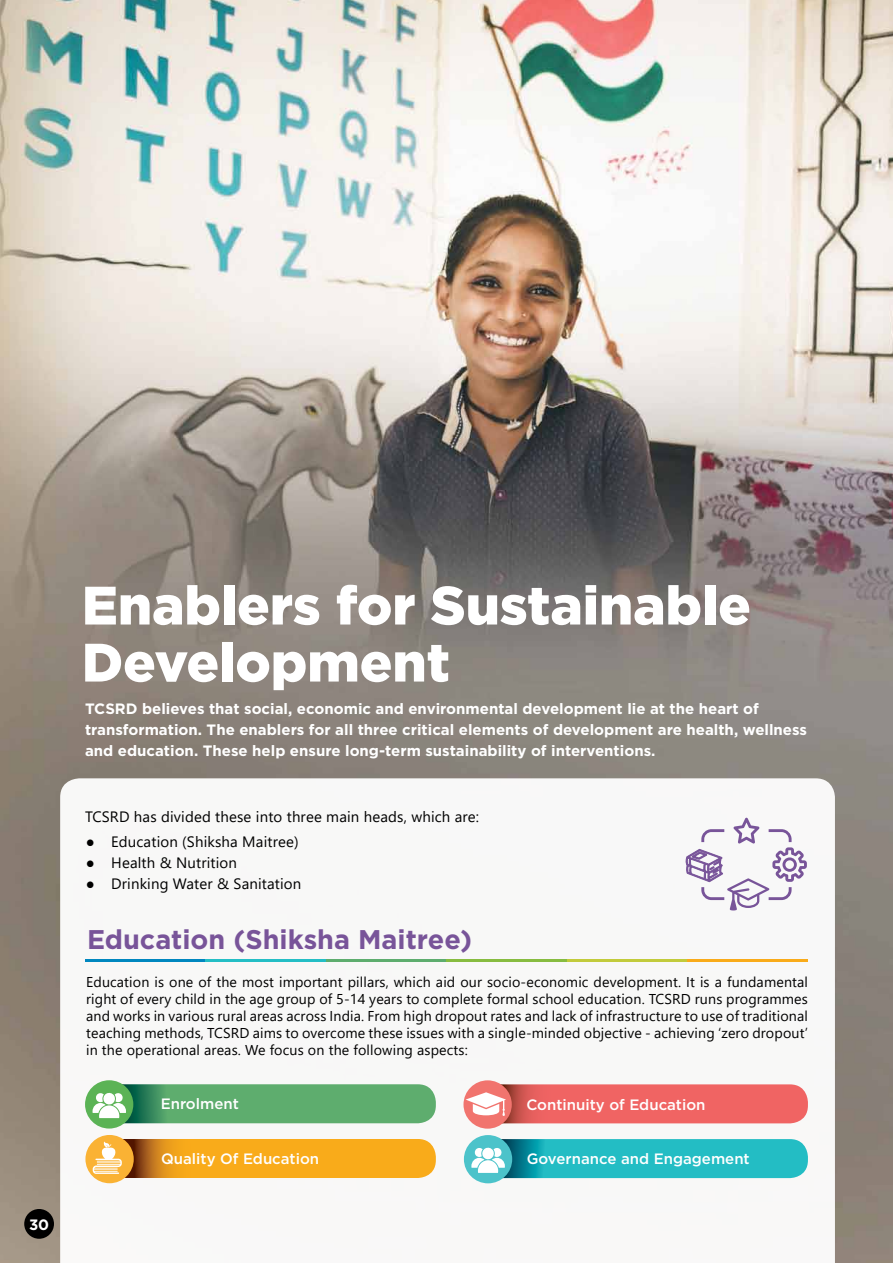
<style>
.page{position:relative;width:893px;height:1263px;background:#fff}
.page>*{position:absolute;margin:0;border:0;box-sizing:border-box;transform-origin:0 0}
.t1{font:900 54px/57px "Gotham";color:#fff}
.t2{font:700 27px "Gotham";color:#785499}
.t3{font:700 15px/21px "Gotham";color:#fff}
.t4{font:15px "Segoe UI";letter-spacing:.01em;color:#000}
.t5{font:500 15px "Gotham";color:#fff}
.t6{font:14.25px/17.1px "Segoe UI";letter-spacing:.01em;color:#000;text-align:justify}
</style>
<div class="page">
<img style="left:0;top:0;width:893px;height:1263px">
<svg style="left:60px;top:778px;width:775px;height:485px"></svg>
<hr style="left:85px;top:959px;width:121px;height:2px;background:#0087bf">
<hr style="left:205px;top:959px;width:121px;height:2px;background:#24bec5">
<hr style="left:326px;top:959px;width:120px;height:2px;background:#5ead6e">
<hr style="left:446px;top:959px;width:121px;height:2px;background:#87bc40">
<hr style="left:567px;top:959px;width:121px;height:2px;background:#c2cb3b">
<hr style="left:687px;top:959px;width:121px;height:2px;background:#f9ab1a">
<div style="left:85px;top:1080px;width:48px;height:48px;background:#5bb355;border-radius:50%"></div>
<svg style="left:93px;top:1084px;width:343px;height:39px;background:#61ad72"></svg>
<div style="left:464px;top:1135px;width:48px;height:48px;background:#4cc3ca;border-radius:50%"></div>
<svg style="left:471px;top:1139px;width:337px;height:39px;background:#2ebbc2"></svg>
<svg style="left:463px;top:1080px;width:49px;height:49px"></svg>
<svg style="left:466px;top:1084px;width:342px;height:39px;background:#ed6d6b"></svg>
<div style="left:85px;top:1135px;width:49px;height:48px;background:#fab234;border-radius:50%"></div>
<svg style="left:93px;top:1139px;width:343px;height:39px;background:#efa624"></svg>
<div style="left:24px;top:1209px;width:30px;height:30px;background:#000;border-radius:50%"></div>
<svg style="left:685px;top:818px;width:122px;height:92px"></svg>
<p class="t3" style="left:29px;top:1213px;width:21px">30</p>
<p class="t1" style="left:82px;top:575px;width:671px">Enablers for Sustainable<br>Development</p>
<p class="t3" style="left:85px;top:698px;width:723px">TCSRD believes that social, economic and environmental development lie at the heart of transformation. The enablers for all three critical elements of development are health, wellness and education. These help ensure long-term sustainability of interventions.</p>
<p class="t4" style="left:85px;top:803px;width:396px">TCSRD has divided these into three main heads, which are:</p>
<p class="t4" style="left:86px;top:828px;width:214px">● Education (Shiksha Maitree)</p>
<p class="t4" style="left:86px;top:849px;width:153px">● Health &amp; Nutrition</p>
<p class="t4" style="left:86px;top:870px;width:217px">● Drinking Water &amp; Sanitation</p>
<p class="t2" style="left:87px;top:923px;width:387px">Education (Shiksha Maitree)</p>
<p class="t6" style="left:86px;top:972px;width:723px">Education is one of the most important pillars, which aid our socio-economic development. It is a fundamental right of every child in the age group of 5-14 years to complete formal school education. TCSRD runs programmes and works in various rural areas across India. From high dropout rates and lack of infrastructure to use of traditional teaching methods, TCSRD aims to overcome these issues with a single-minded objective - achieving ‘zero dropout’ in the operational areas. We focus on the following aspects:</p>
<p class="t5" style="left:161px;top:1094px;width:80px">Enrolment</p>
<p class="t5" style="left:161px;top:1149px;width:160px">Quality Of Education</p>
<p class="t5" style="left:526px;top:1094px;width:181px">Continuity of Education</p>
<p class="t5" style="left:527px;top:1149px;width:224px">Governance and Engagement</p>
</div>
